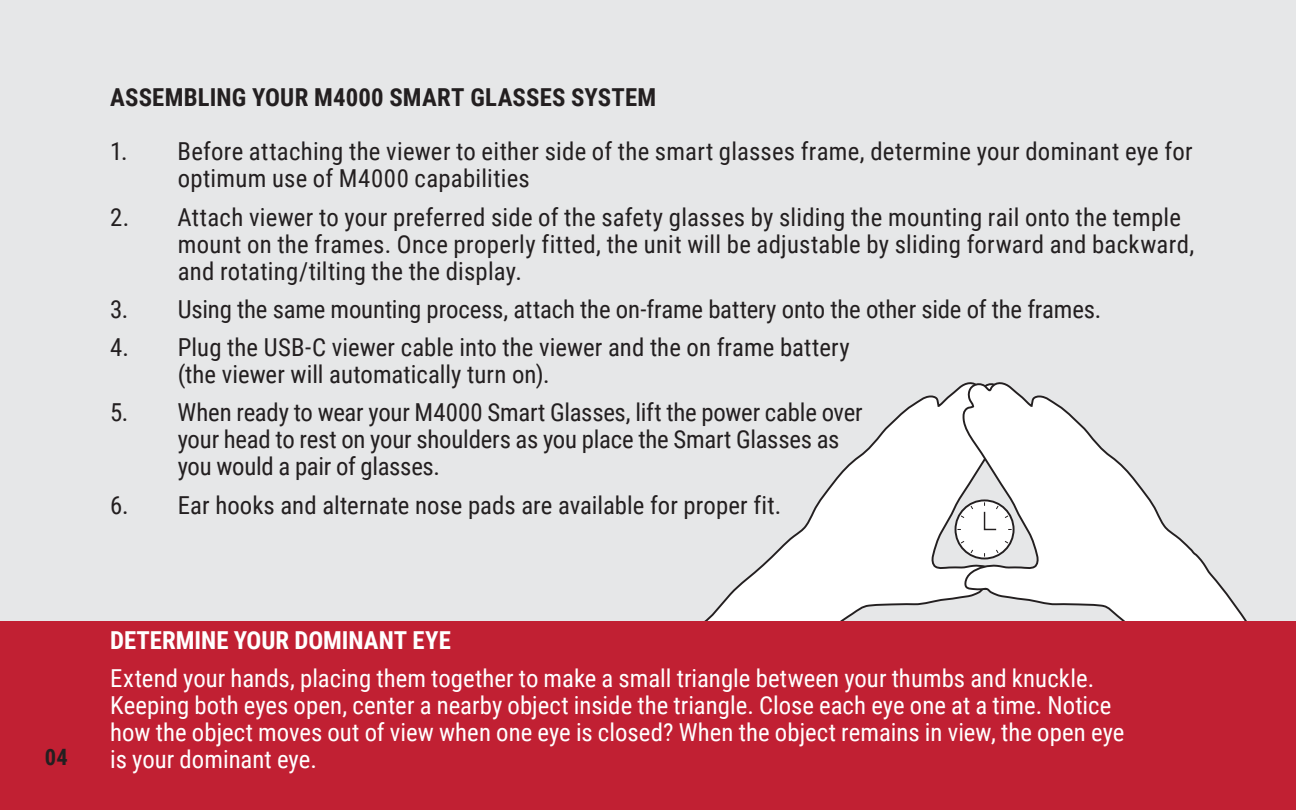
<style>
.page{position:relative;width:1296px;height:810px;background:#fff}
.page>*{position:absolute;margin:0;border:0;box-sizing:border-box;transform-origin:0 0}
.t1{font:24.75px/27px "Roboto Condensed";letter-spacing:.005em;color:#231f20}
.t2{font:24.75px/27px "Roboto Condensed";color:#fff}
.t3{font:700 24.75px "Roboto Condensed";letter-spacing:.01em;color:#231f20}
.t4{font:700 24.75px "Roboto Condensed";color:#fff}
.t5{font:700 22.5px "Roboto Condensed";color:#231f20}
</style>
<div class="page">
<div style="left:0;top:0;width:1296px;height:621px;background:#e6e7e8"></div>
<svg style="left:697px;top:378px;width:265px;height:243px;fill:#e6e7e8"></svg>
<svg style="left:962px;top:378px;width:292px;height:243px"></svg>
<div style="left:0;top:621px;width:1296px;height:189px;background:#c12033"></div>
<p class="t3" style="left:110px;top:80px;width:548px">ASSEMBLING YOUR M4000 SMART GLASSES SYSTEM</p>
<p class="t1" style="left:178px;top:137px;width:1016px;text-indent:-67px">1. Before attaching the viewer to either side of the smart glasses frame, determine your dominant eye for optimum use of M4000 capabilities</p>
<p class="t1" style="left:178px;top:202px;width:1018px;text-indent:-67px">2. Attach viewer to your preferred side of the safety glasses by sliding the mounting rail onto the temple mount on the frames. Once properly fitted, the unit will be adjustable by sliding forward and backward, and rotating/tilting the the display.</p>
<p class="t1" style="left:110px;top:295px;width:992px">3. Using the same mounting process, attach the on-frame battery onto the other side of the frames.</p>
<p class="t1" style="left:178px;top:333px;width:674px;text-indent:-67px">4. Plug the USB-C viewer cable into the viewer and the on frame battery (the viewer will automatically turn on).</p>
<p class="t1" style="left:178px;top:398px;width:687px;text-indent:-67px">5. When ready to wear your M4000 Smart Glasses, lift the power cable over your head to rest on your shoulders as you place the Smart Glasses as you would a pair of glasses.</p>
<p class="t1" style="left:110px;top:490px;width:673px">6. Ear hooks and alternate nose pads are available for proper fit.</p>
<p class="t4" style="left:110px;top:623px;width:342px">DETERMINE YOUR DOMINANT EYE</p>
<p class="t2" style="left:110px;top:664px;width:1016px">Extend your hands, placing them together to make a small triangle between your thumbs and knuckle.<br>Keeping both eyes open, center a nearby object inside the triangle. Close each eye one at a time. Notice how the object moves out of view when one eye is closed? When the object remains in view, the open eye</p>
<p class="t5" style="left:45px;top:741px;width:25px">04</p>
<p class="t2" style="left:110px;top:745px;width:208px">is your dominant eye.</p>
</div>
